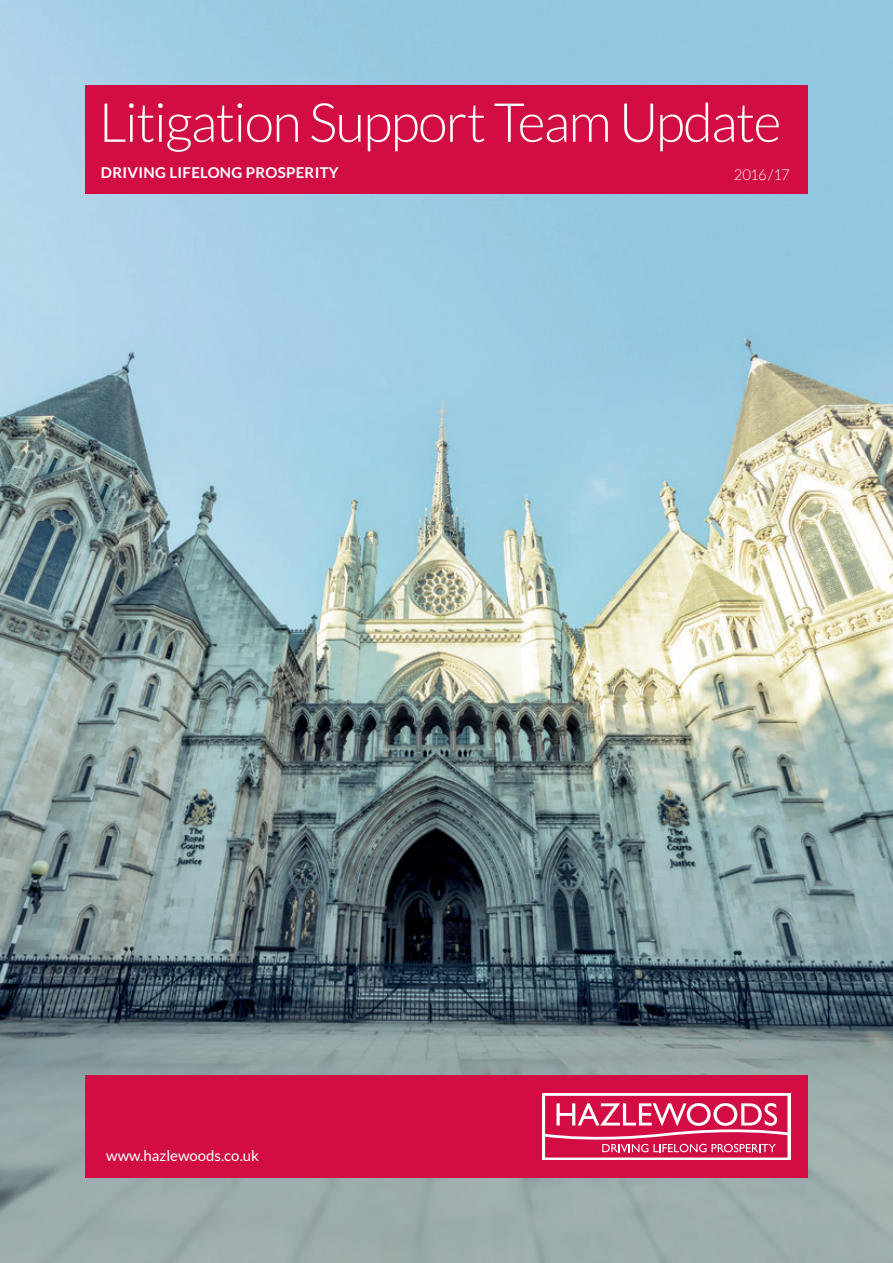
<style>
.page{position:relative;width:893px;height:1263px;background:#fff}
.page>*{position:absolute;margin:0;border:0;box-sizing:border-box;transform-origin:0 0}
.t1{font:300 54px "Lato";letter-spacing:-.03em;color:#fff}
.t2{font:700 15px "Lato";letter-spacing:.02em;color:#fff}
.t3{font:15px "Lato";color:#fff}
.t4{font:300 15px "Lato";letter-spacing:-.06em;color:#fff}
</style>
<div class="page">
<img style="left:0;top:0;width:893px;height:1263px">
<div style="left:85px;top:1076px;width:723px;height:102px;background:#d20d44"></div>
<svg style="left:542px;top:1093px;width:248px;height:67px;background:#f9e4ea"></svg>
<svg style="left:545px;top:1096px;width:242px;height:61px"></svg>
<div style="left:85px;top:85px;width:723px;height:108px;background:#d20d44"></div>
<p class="t1" style="left:99px;top:93px;width:684px">Litigation Support Team Update</p>
<p class="t4" style="left:734px;top:166px;width:58px">2016/17</p>
<p class="t2" style="left:101px;top:164px;width:239px">DRIVING LIFELONG PROSPERITY</p>
<p class="t3" style="left:106px;top:1147px;width:154px">www.hazlewoods.co.uk</p>
</div>
